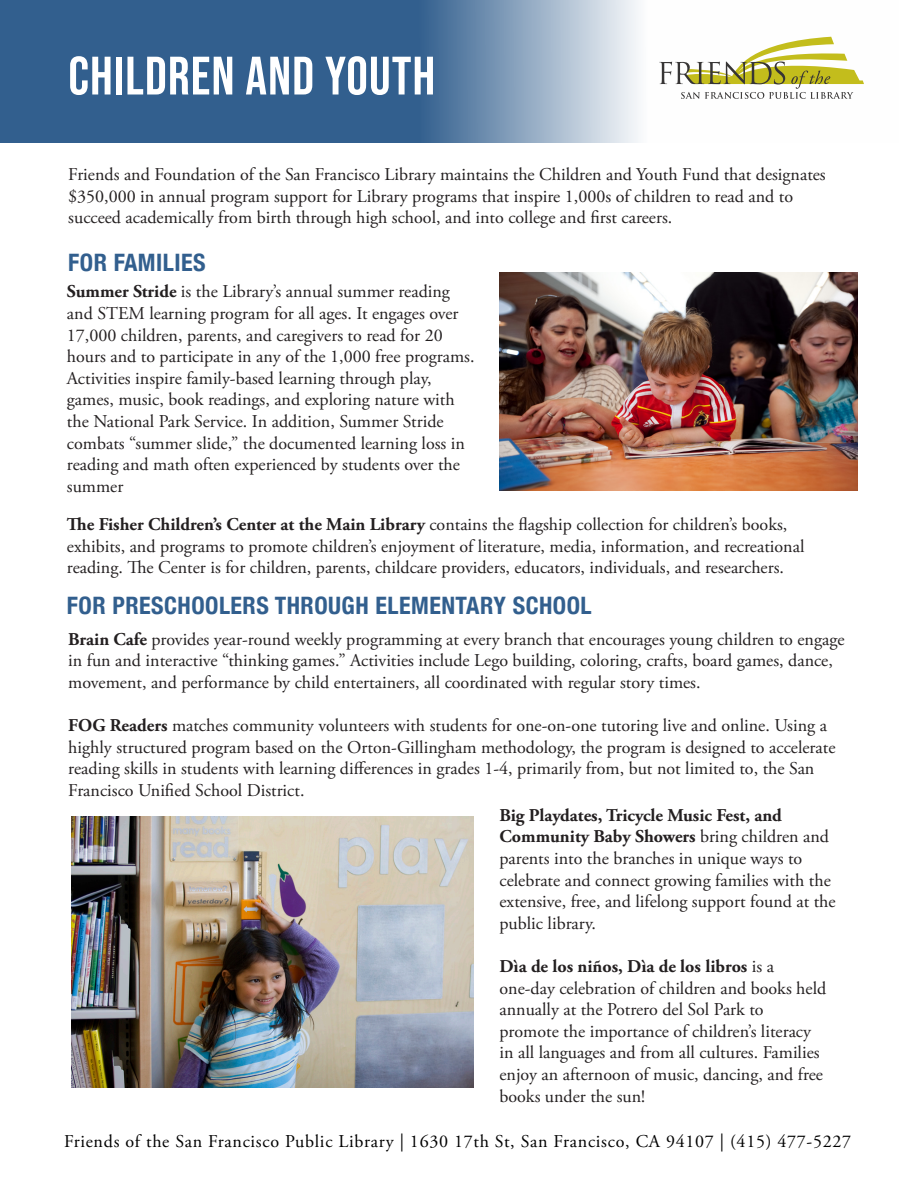
<style>
.page{position:relative;width:918px;height:1188px;background:#fff}
.page>*{position:absolute;margin:0;border:0;box-sizing:border-box;transform-origin:0 0}
.t1{font:54px "Bebas Neue";letter-spacing:.02em;color:#fff}
.Paragraph_Style_1{font:700 condensed 24px "Helvetica Neue";letter-spacing:.02em;color:#325f8e}
.t2{font:18px/21.6px "Adobe Garamond Pro";color:#231f20}
.t3{font:18px "Adobe Garamond Pro";letter-spacing:.04em;color:#000}
.t4{font:700 18px "Adobe Garamond Pro";color:#231f20}
.s1{font-weight:700}
.s2{font-weight:400}
</style>
<div class="page">
<svg style="left:0;top:0;width:832px;height:143px;fill:#325f8e"></svg>
<svg style="left:659px;top:37px;width:205px;height:62px"></svg>
<img style="left:500px;top:272px;width:358px;height:218px">
<img style="left:72px;top:816px;width:401px;height:272px">
<p class="t1" style="left:68px;top:45px;width:368px">CHILDREN AND YOUTH</p>
<p class="t2" style="left:68px;top:164px;width:759px">Friends and Foundation of the San Francisco Library maintains the Children and Youth Fund that designates</p>
<p class="t2" style="left:68px;top:186px;width:726px">$350,000 in annual program support for Library programs that inspire 1,000s of children to read and to succeed academically from birth through high school, and into college and first careers.</p>
<p class="Paragraph_Style_1" style="left:68px;top:242px;width:139px">FOR FAMILIES</p>
<p class="t2" style="left:67px;top:282px;width:409px"><span class="s1">Summer Stride</span> is the Library’s annual summer reading and STEM learning program for all ages. It engages over 17,000 children, parents, and caregivers to read for 20 hours and to participate in any of the 1,000 free programs.<br>Activities inspire family-based learning through play, games, music, book readings, and exploring nature with the National Park Service. In addition, Summer Stride combats “summer slide,” the documented learning loss in reading and math often experienced by students over the summer</p>
<p class="t2" style="left:67px;top:514px;width:722px"><span class="s1">The Fisher Children’s Center at the Main Library</span> contains the flagship collection for children’s books,</p>
<p class="t2" style="left:67px;top:536px;width:739px">exhibits, and programs to promote children’s enjoyment of literature, media, information, and recreational</p>
<p class="t2" style="left:67px;top:557px;width:719px">reading. The Center is for children, parents, childcare providers, educators, individuals, and researchers.</p>
<p class="Paragraph_Style_1" style="left:67px;top:585px;width:526px">FOR PRESCHOOLERS THROUGH ELEMENTARY SCHOOL</p>
<p class="t2" style="left:68px;top:629px;width:778px"><span class="s1">Brain Cafe</span> provides year-round weekly programming at every branch that encourages young children to engage in fun and interactive “thinking games.” Activities include Lego building, coloring, crafts, board games, dance, movement, and performance by child entertainers, all coordinated with regular story times.</p>
<p class="t2" style="left:68px;top:715px;width:769px"><span class="s1">FOG Readers</span> matches community volunteers with students for one-on-one tutoring live and online. Using a highly structured program based on the Orton-Gillingham methodology, the program is designed to accelerate reading skills in students with learning differences in grades 1-4, primarily from, but not limited to, the San Francisco Unified School District.</p>
<p class="t4" style="left:500px;top:805px;width:284px">Big Playdates, Tricycle Music Fest, and</p>
<p class="t2" style="left:500px;top:827px;width:338px"><span class="s1">Community Baby Showers</span> bring children and parents into the branches in unique ways to celebrate and connect growing families with the extensive, free, and lifelong support found at the public library.</p>
<p class="t4" style="left:500px;top:956px;width:276px">Dìa de los niños, Dìa de los libros <span class="s2">is a</span></p>
<p class="t2" style="left:500px;top:978px;width:328px">one-day celebration of children and books held annually at the Potrero del Sol Park to</p>
<p class="t2" style="left:500px;top:1021px;width:325px">promote the importance of children’s literacy in all languages and from all cultures. Families enjoy an afternoon of music, dancing, and free books under the sun!</p>
<p class="t3" style="left:64px;top:1131px;width:789px">Friends of the San Francisco Public Library | 1630 17th St, San Francisco, CA 94107 | (415) 477-5227</p>
</div>
